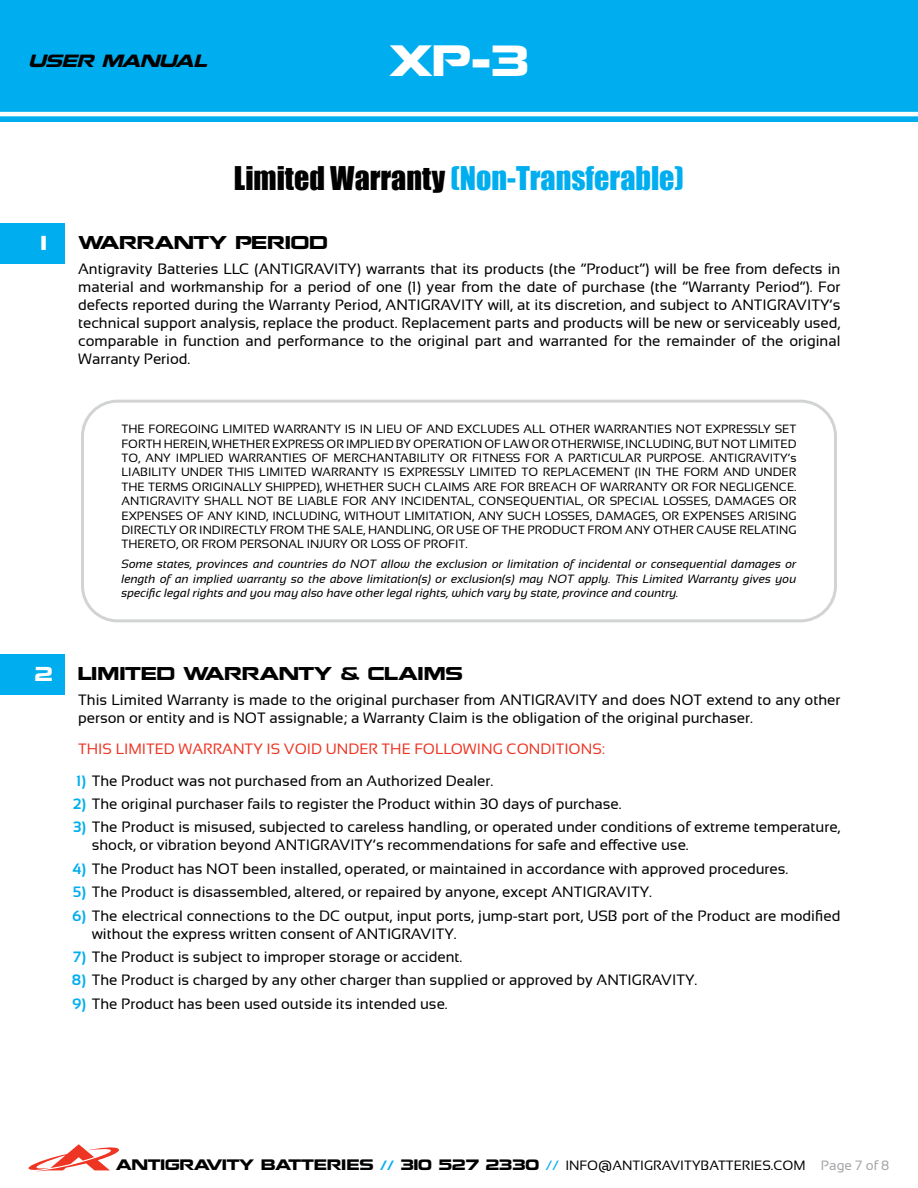
<style>
.page{position:relative;width:918px;height:1188px;background:#fff}
.page>*{position:absolute;margin:0;border:0;box-sizing:border-box;transform-origin:0 0}
.t1{font:39px "Nokia Kokia";color:#fff}
.t2{font:30px "Impact";color:#00aeef}
.t3{font:18px "Nokia Kokia";color:#fff}
.t4{font:16.5px "Nokia Kokia";letter-spacing:-.02em;color:#000}
.t5{font:italic 15.75px "Nokia Kokia";color:#000}
.t6{font:15px/18px "Sansation";color:#000}
.t7{font:15px "Sansation";color:#ee3524}
.t8{font:13.5px "Nokia Kokia";letter-spacing:-.01em;color:#000}
.t9{font:12px/14.4px "Sansation";color:#000;text-align:justify}
.t10{font:italic 12px/14.4px "Sansation";color:#000;text-align:justify}
.s1{color:#000}
.s2{font-weight:700;color:#00aeef}
.s3{font-family:"Sansation";font-weight:700;color:#00aeef}
.s4{font-family:"Sansation";color:#00aeef}
.s5{font-family:"Sansation"}
.s6{font-family:"Sansation";color:#a3a5a8}
</style>
<div class="page">
<div style="left:0;top:0;width:918px;height:122px;background:#00aeef"></div>
<hr style="left:0;top:112px;width:918px;height:4px;background:#fff">
<svg style="left:28px;top:1144px;width:91px;height:27px"></svg>
<div style="left:0;top:223px;width:64px;height:40px;background:#00aeef"></div>
<div style="left:0;top:654px;width:64px;height:40px;background:#00aeef"></div>
<div style="left:81px;top:400px;width:756px;height:222px;border:3px solid #d1d3d4;border-radius:35px"></div>
<p class="t5" style="left:28px;top:51px;width:185px">USER MANUAL</p>
<h1 class="t1" style="left:389px;top:37px;width:142px">XP-3</h1>
<h2 class="t2" style="left:234px;top:155px;width:452px"><span class="s1">Limited Warranty</span> (Non-Transferable)</h2>
<p class="t3" style="left:41px;top:232px;width:7px">1</p>
<p class="t4" style="left:78px;top:232px;width:251px">WARRANTY PERIOD</p>
<p class="t6" style="left:78px;top:259px;width:764px;text-align:justify">Antigravity Batteries LLC (ANTIGRAVITY) warrants that its products (the “Product”) will be free from defects in material and workmanship for a period of one (1) year from the date of purchase (the “Warranty Period”). For defects reported during the Warranty Period, ANTIGRAVITY will, at its discretion, and subject to ANTIGRAVITY’s technical support analysis, replace the product. Replacement parts and products will be new or serviceably used, comparable in function and performance to the original part and warranted for the remainder of the original Warranty Period.</p>
<p class="t9" style="left:122px;top:422px;width:677px">THE FOREGOING LIMITED WARRANTY IS IN LIEU OF AND EXCLUDES ALL OTHER WARRANTIES NOT EXPRESSLY SET FORTH HEREIN, WHETHER EXPRESS OR IMPLIED BY OPERATION OF LAW OR OTHERWISE, INCLUDING, BUT NOT LIMITED TO, ANY IMPLIED WARRANTIES OF MERCHANTABILITY OR FITNESS FOR A PARTICULAR PURPOSE. ANTIGRAVITY’s LIABILITY UNDER THIS LIMITED WARRANTY IS EXPRESSLY LIMITED TO REPLACEMENT (IN THE FORM AND UNDER THE TERMS ORIGINALLY SHIPPED), WHETHER SUCH CLAIMS ARE FOR BREACH OF WARRANTY OR FOR NEGLIGENCE.<br>ANTIGRAVITY SHALL NOT BE LIABLE FOR ANY INCIDENTAL, CONSEQUENTIAL, OR SPECIAL LOSSES, DAMAGES OR EXPENSES OF ANY KIND, INCLUDING, WITHOUT LIMITATION, ANY SUCH LOSSES, DAMAGES, OR EXPENSES ARISING DIRECTLY OR INDIRECTLY FROM THE SALE, HANDLING, OR USE OF THE PRODUCT FROM ANY OTHER CAUSE RELATING THERETO, OR FROM PERSONAL INJURY OR LOSS OF PROFIT.</p>
<p class="t10" style="left:122px;top:557px;width:676px">Some states, provinces and countries do NOT allow the exclusion or limitation of incidental or consequential damages or length of an implied warranty so the above limitation(s) or exclusion(s) may NOT apply. This Limited Warranty gives you specific legal rights and you may also have other legal rights, which vary by state, province and country.</p>
<p class="t3" style="left:35px;top:663px;width:19px">2</p>
<p class="t4" style="left:78px;top:663px;width:386px">LIMITED WARRANTY &amp; CLAIMS</p>
<p class="t6" style="left:78px;top:690px;width:764px">This Limited Warranty is made to the original purchaser from ANTIGRAVITY and does NOT extend to any other person or entity and is NOT assignable; a Warranty Claim is the obligation of the original purchaser.</p>
<p class="t7" style="left:78px;top:741px;width:528px">THIS LIMITED WARRANTY IS VOID UNDER THE FOLLOWING CONDITIONS:</p>
<p class="t6" style="left:76px;top:771px;width:418px"><span class="s2">1)</span> The Product was not purchased from an Authorized Dealer.</p>
<p class="t6" style="left:73px;top:795px;width:550px"><span class="s2">2)</span> The original purchaser fails to register the Product within 30 days of purchase.</p>
<p class="t6" style="left:92px;top:818px;width:750px;text-indent:-19px"><span class="s2">3)</span> The Product is misused, subjected to careless handling, or operated under conditions of extreme temperature, shock, or vibration beyond ANTIGRAVITY’s recommendations for safe and effective use.</p>
<p class="t6" style="left:72px;top:860px;width:717px"><span class="s2">4)</span> The Product has NOT been installed, operated, or maintained in accordance with approved procedures.</p>
<p class="t6" style="left:73px;top:883px;width:581px"><span class="s2">5)</span> The Product is disassembled, altered, or repaired by anyone, except ANTIGRAVITY.</p>
<p class="t6" style="left:92px;top:906px;width:750px;text-indent:-20px"><span class="s2">6)</span> The electrical connections to the DC output, input ports, jump-start port, USB port of the Product are modified without the express written consent of ANTIGRAVITY.</p>
<p class="t6" style="left:73px;top:948px;width:391px"><span class="s2">7)</span> The Product is subject to improper storage or accident.</p>
<p class="t6" style="left:72px;top:971px;width:627px"><span class="s2">8)</span> The Product is charged by any other charger than supplied or approved by ANTIGRAVITY.</p>
<p class="t6" style="left:72px;top:995px;width:377px"><span class="s2">9)</span> The Product has been used outside its intended use.</p>
<p class="t8" style="left:116px;top:1156px;width:775px">ANTIGRAVITY BATTERIES <span class="s3">//</span> 310 527 2330 <span class="s4">//</span> <span class="s5">INFO@ANTIGRAVITYBATTERIES.COM</span> <span class="s6">Page 7 of 8</span></p>
</div>
